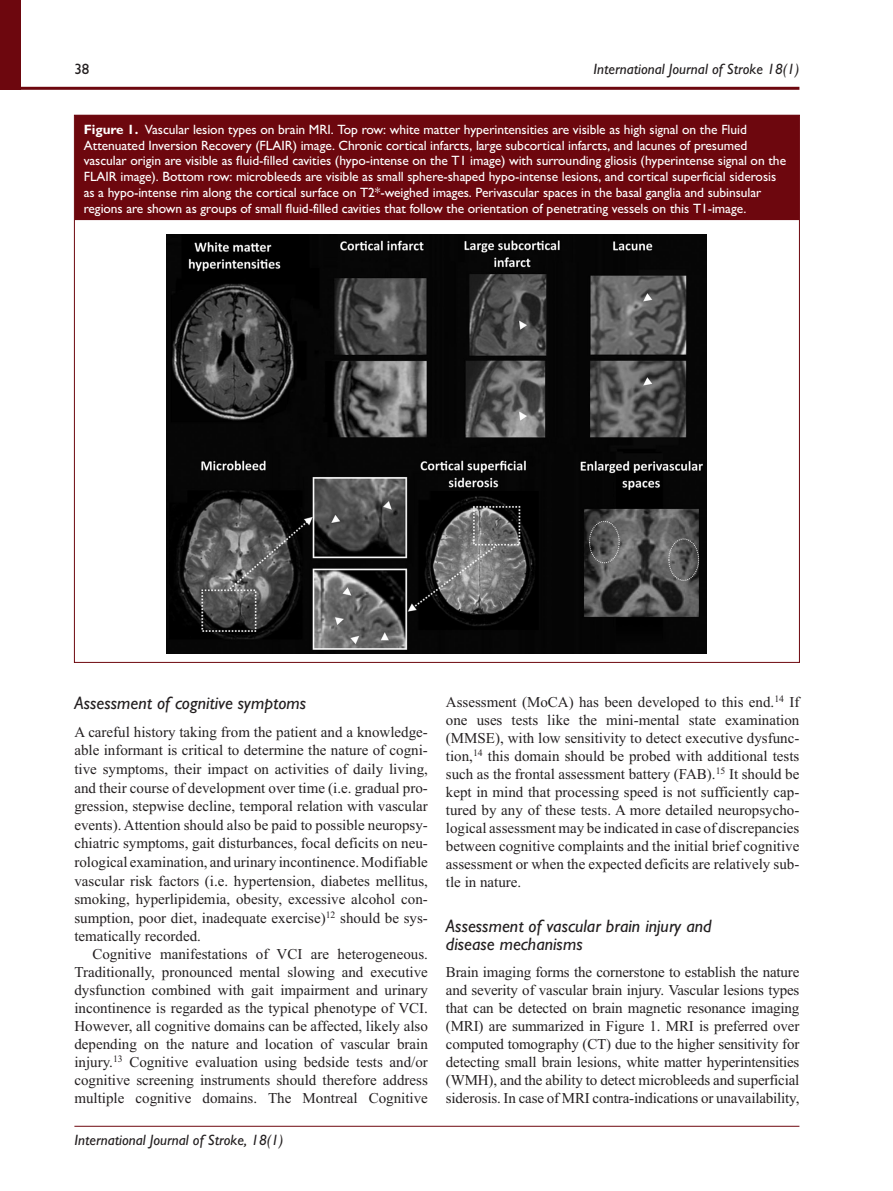
<style>
.page{position:relative;width:893px;height:1191px;background:#fff}
.page>*{position:absolute;margin:0;border:0;box-sizing:border-box;transform-origin:0 0}
.t1{font:italic 500 18px/18px "Gill Sans MT Pro";color:#231f20}
.t2{font:15px/18px "Times New Roman";color:#231f20;text-align:justify}
.t3{font:italic 500 15px "Gill Sans MT Pro";color:#231f20}
.t4{font:500 15px "Gill Sans MT Pro";color:#231f20}
.t5{font:500 13.5px/15.8px "Gill Sans MT Pro";letter-spacing:-.005em;color:#fff}
.s1{font-family:"Gill Sans Std";font-weight:700}
</style>
<div class="page">
<hr style="left:0;top:87px;width:799px;height:3px;background:#6d070e">
<div style="left:0;top:0;width:21px;height:89px;background:#6d070e"></div>
<hr style="left:74px;top:1125px;width:725px;height:1px;background:#6d070e">
<div style="left:75px;top:115px;width:724px;height:105px;background:#6d070e"></div>
<img style="left:167px;top:234px;width:540px;height:419px">
<p class="t4" style="left:74px;top:60px;width:16px">38</p>
<p class="t3" style="left:593px;top:60px;width:207px">International Journal of Stroke 18(1)</p>
<p class="t5" style="left:84px;top:121px;width:704px"><span class="s1">Figure 1.</span> Vascular lesion types on brain MRI. Top row: white matter hyperintensities are visible as high signal on the Fluid Attenuated Inversion Recovery (FLAIR) image. Chronic cortical infarcts, large subcortical infarcts, and lacunes of presumed vascular origin are visible as fluid-filled cavities (hypo-intense on the T1 image) with surrounding gliosis (hyperintense signal on the FLAIR image). Bottom row: microbleeds are visible as small sphere-shaped hypo-intense lesions, and cortical superficial siderosis as a hypo-intense rim along the cortical surface on T2*-weighed images. Perivascular spaces in the basal ganglia and subinsular regions are shown as groups of small fluid-filled cavities that follow the orientation of penetrating vessels on this T1-image.</p>
<p class="t1" style="left:74px;top:694px;width:233px">Assessment of cognitive symptoms</p>
<p class="t2" style="left:74px;top:722px;width:355px;line-height:18.6px">A careful history taking from the patient and a knowledge&shy;able informant is critical to determine the nature of cogni&shy;tive symptoms, their impact on activities of daily living, and their course of development over time (i.e. gradual pro&shy;gression, stepwise decline, temporal relation with vascular events). Attention should also be paid to possible neuropsy&shy;chiatric symptoms, gait disturbances, focal deficits on neu&shy;rological examination, and urinary incontinence. Modifiable vascular risk factors (i.e. hypertension, diabetes mellitus, smoking, hyperlipidemia, obesity, excessive alcohol con&shy;sumption, poor diet, inadequate exercise)<sup>12</sup> should be sys&shy;tematically recorded.</p>
<p class="t2" style="left:74px;top:945px;width:355px;text-indent:18px">Cognitive manifestations of VCI are heterogeneous.<br>Traditionally, pronounced mental slowing and executive dysfunction combined with gait impairment and urinary incontinence is regarded as the typical phenotype of VCI.<br>However, all cognitive domains can be affected, likely also depending on the nature and location of vascular brain injury.<sup>13</sup> Cognitive evaluation using bedside tests and/or cognitive screening instruments should therefore address multiple cognitive domains. The Montreal Cognitive</p>
<p class="t3" style="left:74px;top:1130px;width:210px">International Journal of Stroke, 18(1)</p>
<p class="t2" style="left:446px;top:693px;width:355px">Assessment (MoCA) has been developed to this end.<sup>14</sup> If one uses tests like the mini-mental state examination (MMSE), with low sensitivity to detect executive dysfunc&shy;tion,<sup>14</sup> this domain should be probed with additional tests such as the frontal assessment battery (FAB).<sup>15</sup> It should be kept in mind that processing speed is not sufficiently cap&shy;tured by any of these tests. A more detailed neuropsycho&shy;logical assessment may be indicated in case of discrepancies between cognitive complaints and the initial brief cognitive assessment or when the expected deficits are relatively sub&shy;tle in nature.</p>
<p class="t1" style="left:446px;top:917px;width:267px">Assessment of vascular brain injury and disease mechanisms</p>
<p class="t2" style="left:446px;top:963px;width:355px">Brain imaging forms the cornerstone to establish the nature and severity of vascular brain injury. Vascular lesions types that can be detected on brain magnetic resonance imaging (MRI) are summarized in Figure 1. MRI is preferred over computed tomography (CT) due to the higher sensitivity for detecting small brain lesions, white matter hyperintensities (WMH), and the ability to detect microbleeds and superficial siderosis. In case of MRI contra-indications or unavailability,</p>
</div>
